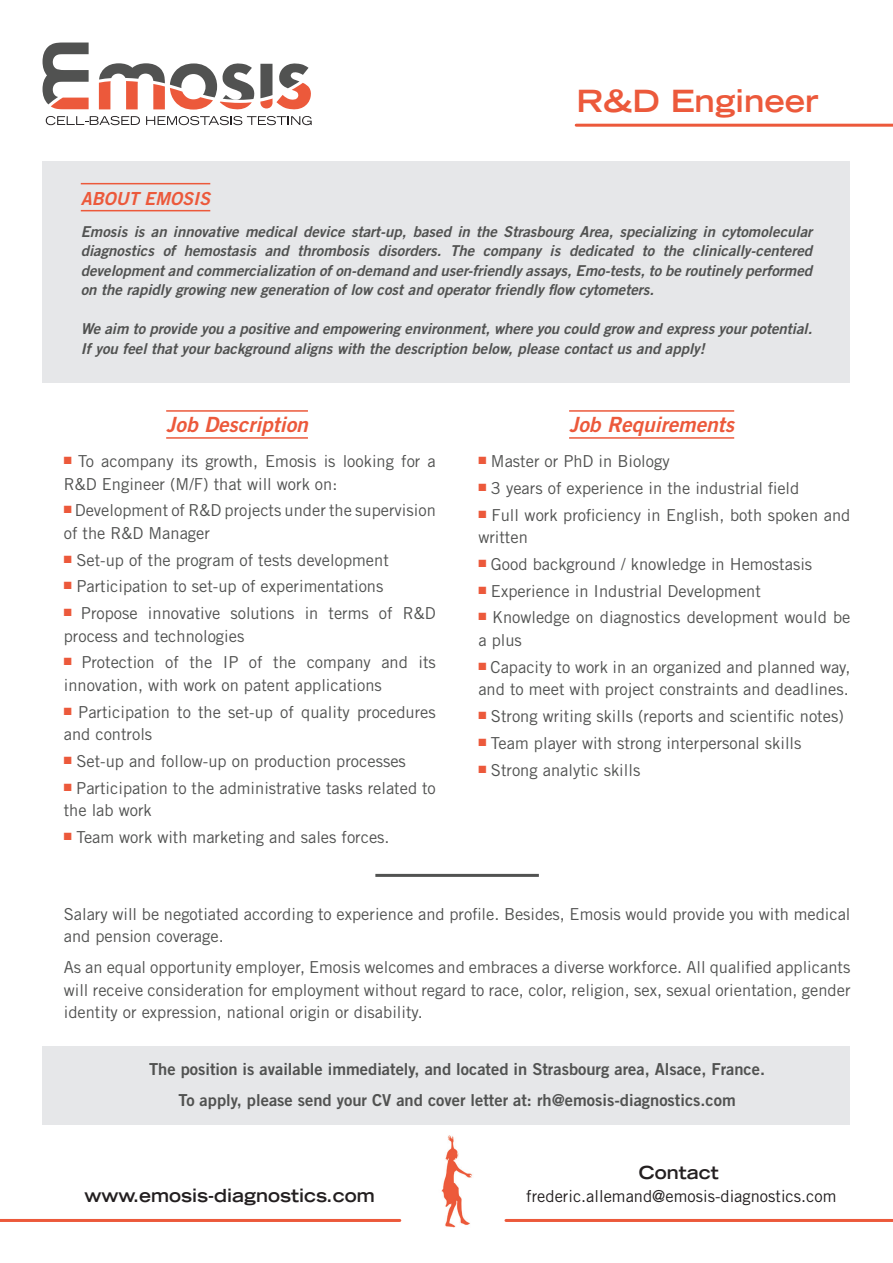
<style>
.page{position:relative;width:893px;height:1263px;background:#fff}
.page>*{position:absolute;margin:0;border:0;box-sizing:border-box;transform-origin:0 0}
.t1{font:700 expanded 30.6px "Trade Gothic LT Std";color:#ec593b}
.t2{font:21px "Trade Gothic LT Std Bd 2 Obl";color:#ec593b}
.t3{font:700 expanded 18px "Trade Gothic LT Std";color:#231f20}
.t4{font:18px "Trade Gothic LT Std Bd 2 Obl";color:#ec593b}
.t5{font:16.5px/22.5px "Trade Gothic LT Std";color:#515251}
.t6{font:16.5px "Trade Gothic LT Std Bd 2";color:#515251}
.t7{font:16.5px "Trade Gothic LT Std";color:#231f20}
.t8{font:15px/19.5px "Trade Gothic LT Std Bd 2 Obl";color:#515251;text-align:justify}
</style>
<div class="page">
<svg style="left:46px;top:116px;width:94px;height:9px"></svg>
<svg style="left:146px;top:116px;width:166px;height:9px"></svg>
<svg style="left:43px;top:43px;width:46px;height:66px"></svg>
<svg style="left:99px;top:63px;width:212px;height:47px"></svg>
<hr style="left:576px;top:124px;width:317px;height:3px;background:#ec593b">
<div style="left:43px;top:161px;width:807px;height:222px;background:#e6e7e9"></div>
<hr style="left:81px;top:210px;width:129px;height:1px;background:#ec593b">
<hr style="left:81px;top:183px;width:129px;height:1px;background:#ec593b">
<img style="left:441px;top:1135px;width:65px;height:93px">
<hr style="left:0;top:1219px;width:400px;height:3px;background:#ec593b">
<hr style="left:506px;top:1219px;width:387px;height:3px;background:#ec593b">
<hr style="left:166px;top:437px;width:142px;height:2px;background:#ec593b">
<hr style="left:166px;top:410px;width:142px;height:2px;background:#ec593b">
<hr style="left:569px;top:437px;width:165px;height:2px;background:#ec593b">
<hr style="left:569px;top:410px;width:165px;height:2px;background:#ec593b">
<hr style="left:375px;top:874px;width:164px;height:3px;background:#515251">
<div style="left:43px;top:1046px;width:807px;height:78px;background:#e6e7e9"></div>
<p class="t1" style="left:576px;top:81px;width:244px">R&amp;D Engineer</p>
<p class="t4" style="left:81px;top:187px;width:131px">ABOUT EMOSIS</p>
<p class="t8" style="left:81px;top:222px;width:733px">Emosis is an innovative medical device start-up, based in the Strasbourg Area, specializing in cytomolecular diagnostics of hemostasis and thrombosis disorders. The company is dedicated to the clinically-centered development and commercialization of on-demand and user-friendly assays, Emo-tests, to be routinely performed on the rapidly growing new generation of low cost and operator friendly flow cytometers.</p>
<p class="t8" style="left:81px;top:319px;width:733px">We aim to provide you a positive and empowering environment, where you could grow and express your potential.</p>
<p class="t8" style="left:81px;top:339px;width:626px">If you feel that your background aligns with the description below, please contact us and apply!</p>
<p class="t2" style="left:166px;top:411px;width:143px">Job Description</p>
<p class="t5" style="left:64px;top:450px;width:374px"><sup>■</sup> To acompany its growth, Emosis is looking for a<br>R&amp;D Engineer (M/F) that will work on:</p>
<p class="t5" style="left:64px;top:499px;width:374px"><sup>■</sup> Development of R&amp;D projects under the supervision of the R&amp;D Manager</p>
<p class="t5" style="left:64px;top:548px;width:327px"><sup>■</sup> Set-up of the program of tests development</p>
<p class="t5" style="left:64px;top:575px;width:321px"><sup>■</sup> Participation to set-up of experimentations</p>
<p class="t5" style="left:64px;top:602px;width:374px"><sup>■</sup> Propose innovative solutions in terms of R&amp;D process and technologies</p>
<p class="t5" style="left:64px;top:651px;width:374px"><sup>■</sup> Protection of the IP of the company and its innovation, with work on patent applications</p>
<p class="t5" style="left:64px;top:700px;width:374px"><sup>■</sup> Participation to the set-up of quality procedures and controls</p>
<p class="t5" style="left:64px;top:750px;width:344px"><sup>■</sup> Set-up and follow-up on production processes</p>
<p class="t5" style="left:64px;top:776px;width:374px"><sup>■</sup> Participation to the administrative tasks related to the lab work</p>
<p class="t5" style="left:64px;top:826px;width:327px"><sup>■</sup> Team work with marketing and sales forces.</p>
<p class="t2" style="left:569px;top:411px;width:167px">Job Requirements</p>
<p class="t5" style="left:478px;top:450px;width:193px"><sup>■</sup> Master or PhD in Biology</p>
<p class="t5" style="left:478px;top:477px;width:322px"><sup>■</sup> 3 years of experience in the industrial field</p>
<p class="t5" style="left:478px;top:503px;width:374px"><sup>■</sup> Full work proficiency in English, both spoken and written</p>
<p class="t5" style="left:478px;top:553px;width:335px"><sup>■</sup> Good background / knowledge in Hemostasis</p>
<p class="t5" style="left:478px;top:579px;width:284px"><sup>■</sup> Experience in Industrial Development</p>
<p class="t5" style="left:478px;top:606px;width:374px"><sup>■</sup> Knowledge on diagnostics development would be a plus</p>
<p class="t5" style="left:478px;top:655px;width:374px"><sup>■</sup> Capacity to work in an organized and planned way, and to meet with project constraints and deadlines.</p>
<p class="t5" style="left:478px;top:705px;width:367px"><sup>■</sup> Strong writing skills (reports and scientific notes)</p>
<p class="t5" style="left:478px;top:731px;width:325px"><sup>■</sup> Team player with strong interpersonal skills</p>
<p class="t5" style="left:478px;top:758px;width:163px"><sup>■</sup> Strong analytic skills</p>
<p class="t5" style="left:64px;top:902px;width:788px">Salary will be negotiated according to experience and profile. Besides, Emosis would provide you with medical and pension coverage.</p>
<p class="t5" style="left:64px;top:956px;width:788px;text-align:justify">As an equal opportunity employer, Emosis welcomes and embraces a diverse workforce. All qualified applicants will receive consideration for employment without regard to race, color, religion, sex, sexual orientation, gender identity or expression, national origin or disability.</p>
<p class="t6" style="left:149px;top:1059px;width:618px">The position is available immediately, and located in Strasbourg area, Alsace, France.</p>
<p class="t6" style="left:178px;top:1090px;width:559px">To apply, please send your CV and cover letter at: rh@emosis-diagnostics.com</p>
<p class="t3" style="left:84px;top:1183px;width:292px">www.emosis-diagnostics.com</p>
<p class="t3" style="left:639px;top:1161px;width:81px">Contact</p>
<p class="t7" style="left:526px;top:1186px;width:312px">frederic.allemand@emosis-diagnostics.com</p>
</div>
